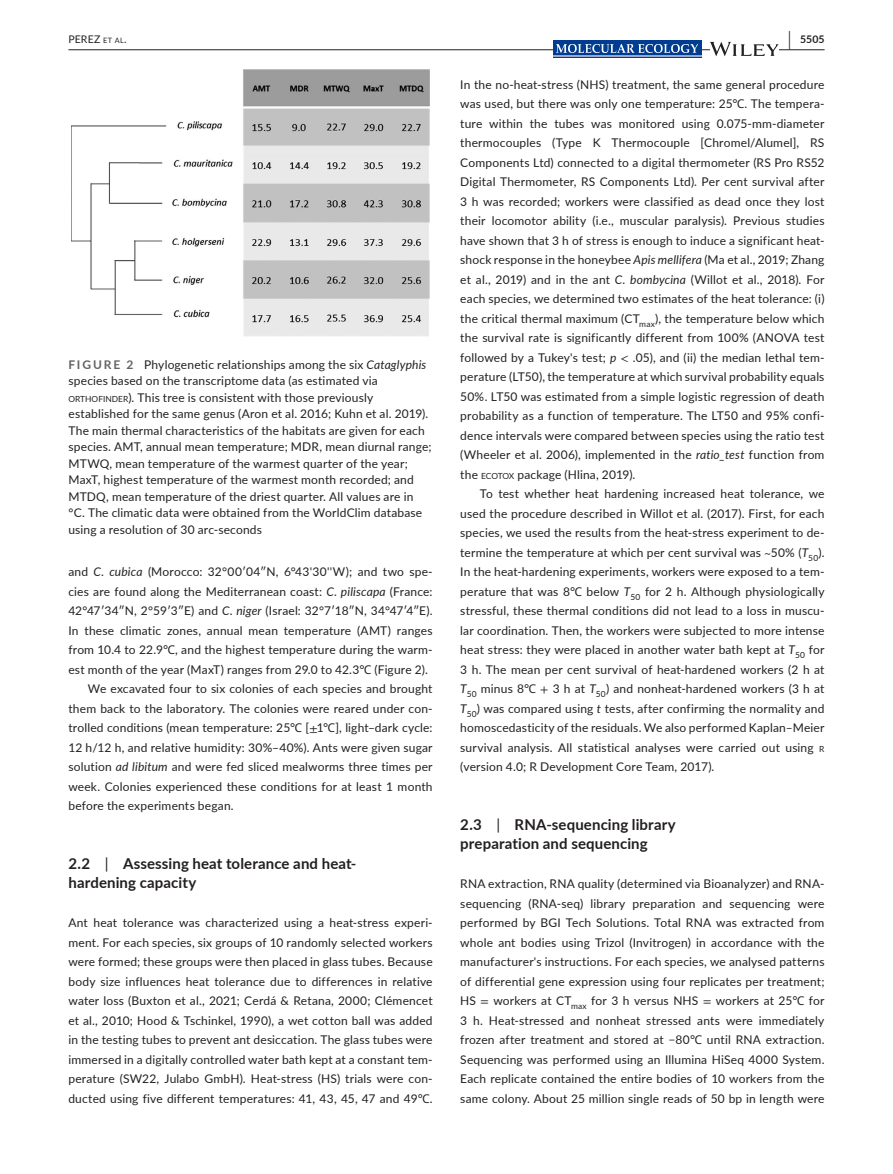
<style>
.page{position:relative;width:893px;height:1174px;background:#fff}
.page>*{position:absolute;margin:0;border:0;box-sizing:border-box;transform-origin:0 0}
.t1{font:700 15px/19.5px "Lato";letter-spacing:.01em;color:#231f20}
.t2{font:12px/19.5px "Lato";letter-spacing:.015em;color:#231f20;text-align:justify}
.t3{font:10.5px "Lato";letter-spacing:.015em;color:#231f20}
.t4{font:700 10.5px "Lato";color:#231f20}
.s1{font-size:7.35px}
.s2{font-size:19.5px}
.s3{font-weight:700;color:#636366}
.s4{font-style:italic}
.s5{font-size:8.4px}
.s6{font-family:"Noto Sans"}
.s7{font-family:"STIX"}
.s8{font-weight:400}
</style>
<div class="page">
<hr style="left:68px;top:49px;width:756px;height:1px;background:#231f20">
<div style="left:553px;top:41px;width:148px;height:17px;background:#003d91"></div>
<img style="left:556px;top:44px;width:142px;height:8px">
<hr style="left:553px;top:55px;width:148px;height:2px;background:#96a6d0">
<svg style="left:710px;top:42px;width:69px;height:14px"></svg>
<div style="left:68px;top:69px;width:365px;height:267px;background:linear-gradient(to bottom,#fff,#fff)"></div>
<img style="left:72px;top:69px;width:357px;height:267px">
<p class="t3" style="left:68px;top:31px;width:60px">PEREZ <span class="s1">ET AL</span>.</p>
<p class="t4" style="left:789px;top:31px;width:37px"><span class="s2">|</span> 5505</p>
<p class="t2" style="left:68px;top:355px;width:365px;line-height:16.5px;text-align:left"><span class="s3">FIGURE 2</span> Phylogenetic relationships among the six <span class="s4">Cataglyphis </span>species based on the transcriptome data (as estimated via <span class="s5">ORTHOFINDER</span>). This tree is consistent with those previously established for the same genus (Aron et al. 2016; Kuhn et al. 2019).<br>The main thermal characteristics of the habitats are given for each species. AMT, annual mean temperature; MDR, mean diurnal range; MTWQ, mean temperature of the warmest quarter of the year; MaxT, highest temperature of the warmest month recorded; and MTDQ, mean temperature of the driest quarter. All values are in °C. The climatic data were obtained from the WorldClim database using a resolution of 30 arc-seconds</p>
<p class="t2" style="left:68px;top:561px;width:366px">and <span class="s4">C. cubica</span> (Morocco: 32°00′04″N, 6°43'30''W); and two spe-</p>
<p class="t2" style="left:68px;top:581px;width:366px">cies are found along the Mediterranean coast: <span class="s4">C. piliscapa</span> (France:</p>
<p class="t2" style="left:68px;top:600px;width:366px">42°47′34″N, 2°59′3″E) and <span class="s4">C. niger</span> (Israel: 32°7′18″N, 34°47′4″E).</p>
<p class="t2" style="left:68px;top:620px;width:366px">In these climatic zones, annual mean temperature (AMT) ranges</p>
<p class="t2" style="left:68px;top:639px;width:366px">from 10.4 to 22.9<span class="s6">℃</span>, and the highest temperature during the warm-</p>
<p class="t2" style="left:68px;top:659px;width:361px">est month of the year (MaxT) ranges from 29.0 to 42.3<span class="s6">℃</span> (Figure 2).</p>
<p class="t2" style="left:88px;top:678px;width:346px">We excavated four to six colonies of each species and brought</p>
<p class="t2" style="left:68px;top:698px;width:366px">them back to the laboratory. The colonies were reared under con-</p>
<p class="t2" style="left:68px;top:717px;width:366px">trolled conditions (mean temperature: 25<span class="s6">℃</span> [<span class="s7">±</span>1<span class="s6">℃</span>], light–dark cycle:</p>
<p class="t2" style="left:68px;top:737px;width:366px">12 h/12 h, and relative humidity: 30%–40%). Ants were given sugar</p>
<p class="t2" style="left:68px;top:756px;width:366px">solution <span class="s4">ad libitum</span> and were fed sliced mealworms three times per</p>
<p class="t2" style="left:68px;top:776px;width:366px">week. Colonies experienced these conditions for at least 1 month</p>
<p class="t2" style="left:68px;top:795px;width:167px">before the experiments began.</p>
<p class="t1" style="left:68px;top:853px;width:290px">2.2 <span class="s8">|</span> Assessing heat tolerance and heat&shy;hardening capacity</p>
<p class="t2" style="left:68px;top:912px;width:366px">Ant heat tolerance was characterized using a heat-stress experi&shy;ment. For each species, six groups of 10 randomly selected workers were formed; these groups were then placed in glass tubes. Because body size influences heat tolerance due to differences in relative water loss (Buxton et al., 2021; Cerdá &amp; Retana, 2000; Clémencet et al., 2010; Hood &amp; Tschinkel, 1990), a wet cotton ball was added in the testing tubes to prevent ant desiccation. The glass tubes were immersed in a digitally controlled water bath kept at a constant tem&shy;perature (SW22, Julabo GmbH). Heat-stress (HS) trials were con&shy;ducted using five different temperatures: 41, 43, 45, 47 and 49<span class="s6">℃</span>.</p>
<p class="t2" style="left:460px;top:74px;width:366px">In the no-heat-stress (NHS) treatment, the same general procedure was used, but there was only one temperature: 25<span class="s6">℃</span>. The tempera&shy;ture within the tubes was monitored using 0.075-mm-diameter thermocouples (Type K Thermocouple [Chromel/Alumel], RS Components Ltd) connected to a digital thermometer (RS Pro RS52<br>Digital Thermometer, RS Components Ltd). Per cent survival after 3 h was recorded; workers were classified as dead once they lost their locomotor ability (i.e., muscular paralysis). Previous studies have shown that 3 h of stress is enough to induce a significant heat&shy;shock response in the honeybee <span class="s4">Apis mellifera</span> (Ma et al., 2019; Zhang et al., 2019) and in the ant <span class="s4">C. bombycina</span> (Willot et al., 2018). For each species, we determined two estimates of the heat tolerance: (i) the critical thermal maximum (CT<sub>max</sub>), the temperature below which the survival rate is significantly different from 100% (ANOVA test followed by a Tukey's test; <span class="s4">p</span> <span class="s7">&lt;</span> .05), and (ii) the median lethal tem&shy;perature (LT50), the temperature at which survival probability equals 50%. LT50 was estimated from a simple logistic regression of death probability as a function of temperature. The LT50 and 95% confi&shy;dence intervals were compared between species using the ratio test (Wheeler et al. 2006), implemented in the <span class="s4">ratio_test</span> function from the <span class="s5">ECOTOX</span> package (Hlina, 2019).</p>
<p class="t2" style="left:460px;top:483px;width:366px;text-indent:20px">To test whether heat hardening increased heat tolerance, we used the procedure described in Willot et al. (2017). First, for each species, we used the results from the heat-stress experiment to de&shy;termine the temperature at which per cent survival was <span class="s7">~</span>50% (<span class="s4">T</span><sub>50</sub>).<br>In the heat-hardening experiments, workers were exposed to a tem&shy;perature that was 8<span class="s6">℃</span> below <span class="s4">T</span><sub>50</sub> for 2 h. Although physiologically stressful, these thermal conditions did not lead to a loss in muscu&shy;lar coordination. Then, the workers were subjected to more intense heat stress: they were placed in another water bath kept at <span class="s4">T</span><sub>50</sub> for 3 h. The mean per cent survival of heat-hardened workers (2 h at <span class="s4">T</span><sub>50</sub> minus 8<span class="s6">℃</span> <span class="s7">+</span> 3 h at <span class="s4">T</span><sub>50</sub>) and nonheat-hardened workers (3 h at <span class="s4">T</span><sub>50</sub>) was compared using <span class="s4">t</span> tests, after confirming the normality and homoscedasticity of the residuals. We also performed Kaplan–Meier survival analysis. All statistical analyses were carried out using <span class="s5">R </span>(version 4.0; R Development Core Team, 2017).</p>
<p class="t1" style="left:460px;top:814px;width:217px">2.3 <span class="s8">|</span> RNA-sequencing library preparation and sequencing</p>
<p class="t2" style="left:460px;top:873px;width:366px">RNA extraction, RNA quality (determined via Bioanalyzer) and RNA&shy;sequencing (RNA-seq) library preparation and sequencing were performed by BGI Tech Solutions. Total RNA was extracted from whole ant bodies using Trizol (Invitrogen) in accordance with the manufacturer's instructions. For each species, we analysed patterns of differential gene expression using four replicates per treatment; HS <span class="s7">=</span> workers at CT<sub>max</sub> for 3 h versus NHS <span class="s7">=</span> workers at 25<span class="s6">℃</span> for 3 h. Heat-stressed and nonheat stressed ants were immediately frozen after treatment and stored at −80<span class="s6">℃</span> until RNA extraction.<br>Sequencing was performed using an Illumina HiSeq 4000 System.<br>Each replicate contained the entire bodies of 10 workers from the same colony. About 25 million single reads of 50 bp in length were</p>
</div>
